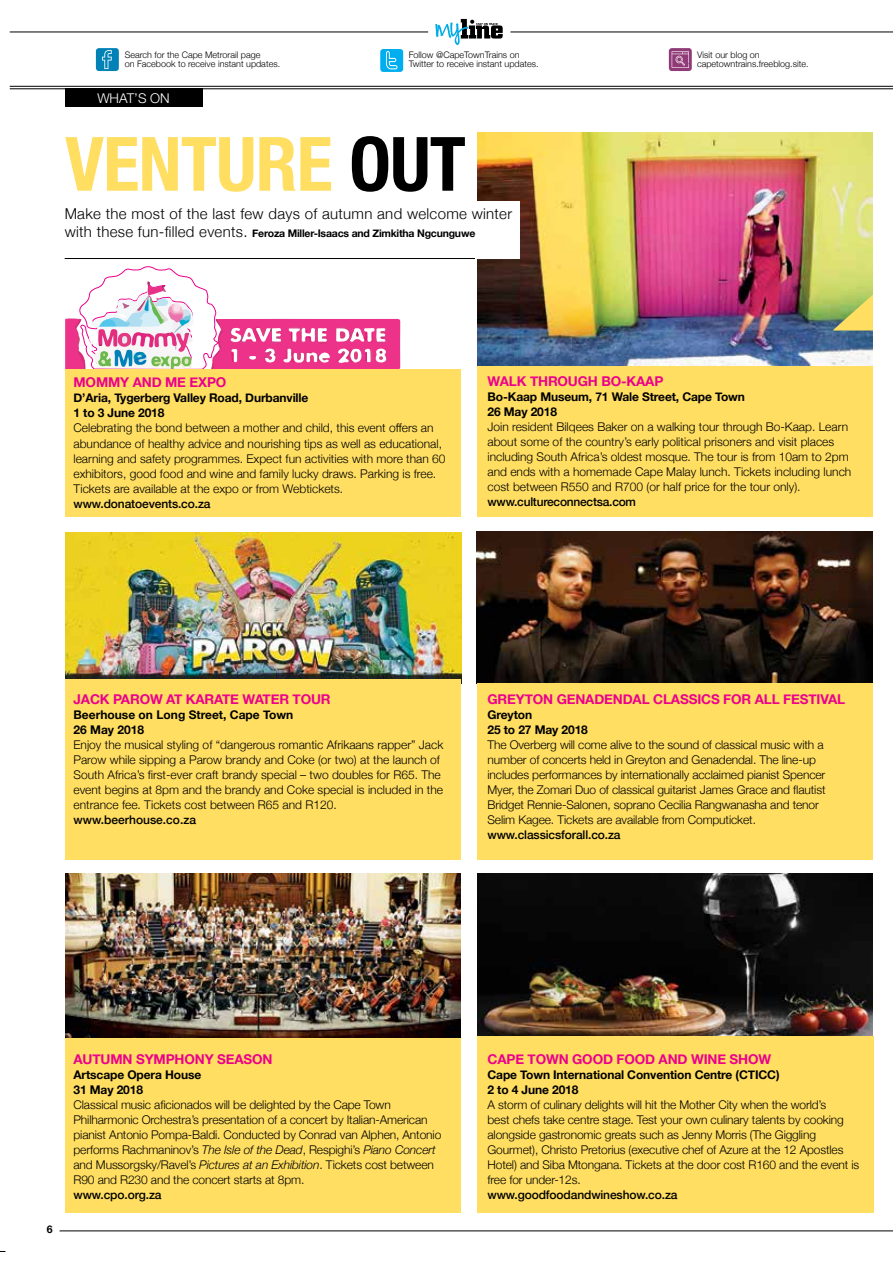
<style>
.page{position:relative;width:893px;height:1263px;background:#fff}
.page>*{position:absolute;margin:0;border:0;box-sizing:border-box;transform-origin:0 0}
.t1{font:700 condensed 75px "Helvetica Neue";letter-spacing:-.01em;color:#ffde62}
.t2{font:300 15px "Helvetica Neue";letter-spacing:.02em;color:#000}
.t3{font:700 13.5px "Helvetica Neue";letter-spacing:-.01em;color:#ec008c}
.t4{font:300 13.5px "Helvetica Neue LT Std";color:#fff}
.t5{font:300 12px/15px "Helvetica Neue";letter-spacing:-.01em;color:#000}
.t6{font:700 12px/15px "Helvetica Neue";letter-spacing:-.01em;color:#000}
.t7{font:500 12px "Helvetica Neue";letter-spacing:-.01em;color:#000}
.t8{font:700 10.5px "Helvetica Neue";letter-spacing:-.02em;color:#000}
.t9{font:300 9px/9px "Helvetica Neue";color:#000}
.s1{color:#000}
.s2{font-weight:300;font-size:15px}
.s3{font-style:italic}
</style>
<div class="page">
<hr style="left:10px;top:32px;width:418px;height:1px;background:#000">
<hr style="left:510px;top:32px;width:383px;height:1px;background:#000">
<hr style="left:10px;top:86px;width:883px;height:1px;background:#000">
<hr style="left:10px;top:89px;width:883px;height:1px;background:#000">
<div style="left:380px;top:49px;width:23px;height:23px;background:#00aeef;border-radius:3px"></div>
<svg style="left:386px;top:51px;width:11px;height:18px"></svg>
<div style="left:96px;top:48px;width:23px;height:23px;background:#0082b7;border-radius:3px"></div>
<svg style="left:102px;top:50px;width:10px;height:19px"></svg>
<div style="left:669px;top:48px;width:23px;height:23px;background:#903a77;border-radius:3px"></div>
<svg style="left:672px;top:51px;width:17px;height:17px"></svg>
<hr style="left:60px;top:1230px;width:833px;height:1px;background:#000">
<svg style="left:435px;top:19px;width:68px;height:26px"></svg>
<img style="left:477px;top:532px;width:396px;height:151px">
<div style="left:65px;top:89px;width:137px;height:18px;background:#000"></div>
<img style="left:477px;top:132px;width:396px;height:234px">
<img style="left:65px;top:533px;width:396px;height:150px">
<img style="left:65px;top:874px;width:395px;height:164px">
<img style="left:477px;top:874px;width:396px;height:162px">
<div style="left:477px;top:366px;width:396px;height:151px;background:#ffde62"></div>
<svg style="left:833px;top:294px;width:40px;height:36px"></svg>
<hr style="left:65px;top:258px;width:412px;height:1px;background:#000">
<div style="left:476px;top:201px;width:44px;height:57px;background:#fff"></div>
<div style="left:65px;top:680px;width:395px;height:180px;background:#ffde62"></div>
<div style="left:477px;top:683px;width:396px;height:177px;background:#ffde62"></div>
<div style="left:65px;top:1038px;width:395px;height:174px;background:#ffde62"></div>
<div style="left:477px;top:1036px;width:396px;height:176px;background:#ffde62"></div>
<svg style="left:65px;top:266px;width:335px;height:103px"></svg>
<div style="left:65px;top:369px;width:395px;height:148px;background:#ffde62"></div>
<p class="t9" style="left:125px;top:50px;width:157px">Search for the Cape Metrorail page<br>on Facebook to receive instant updates.</p>
<p class="t9" style="left:409px;top:50px;width:131px">Follow @CapeTownTrains on<br>Twitter to receive instant updates.</p>
<p class="t9" style="left:697px;top:50px;width:113px">Visit our blog on capetowntrains.freeblog.site.</p>
<p class="t4" style="left:97px;top:89px;width:74px">WHAT’S ON</p>
<h1 class="t1" style="left:65px;top:119px;width:402px">VENTURE <span class="s1">OUT</span></h1>
<p class="t2" style="left:65px;top:202px;width:449px">Make the most of the last few days of autumn and welcome winter</p>
<p class="t8" style="left:65px;top:225px;width:412px"><span class="s2">with these fun-filled events.</span> Feroza Miller-Isaacs and Zimkitha Ngcunguwe</p>
<p class="t3" style="left:74px;top:372px;width:154px">MOMMY AND ME EXPO</p>
<p class="t6" style="left:74px;top:391px;width:236px">D’Aria, Tygerberg Valley Road, Durbanville<br>1 to 3 June 2018</p>
<p class="t5" style="left:74px;top:420px;width:374px">Celebrating the bond between a mother and child, this event offers an abundance of healthy advice and nourishing tips as well as educational, learning and safety programmes. Expect fun activities with more than 60 exhibitors, good food and wine and family lucky draws. Parking is free.<br>Tickets are available at the expo or from Webtickets.</p>
<p class="t7" style="left:74px;top:494px;width:139px">www.donatoevents.co.za</p>
<p class="t3" style="left:487px;top:370px;width:177px">WALK THROUGH BO-KAAP</p>
<p class="t6" style="left:487px;top:389px;width:259px">Bo-Kaap Museum, 71 Wale Street, Cape Town<br>26 May 2018</p>
<p class="t5" style="left:487px;top:418px;width:365px">Join resident Bilqees Baker on a walking tour through Bo-Kaap. Learn about some of the country’s early political prisoners and visit places including South Africa’s oldest mosque. The tour is from 10am to 2pm and ends with a homemade Cape Malay lunch. Tickets including lunch cost between R550 and R700 (or half price for the tour only).</p>
<p class="t7" style="left:487px;top:492px;width:150px">www.cultureconnectsa.com</p>
<p class="t3" style="left:74px;top:688px;width:259px">JACK PAROW AT KARATE WATER TOUR</p>
<p class="t6" style="left:74px;top:707px;width:221px">Beerhouse on Long Street, Cape Town<br>26 May 2018</p>
<p class="t5" style="left:74px;top:736px;width:371px">Enjoy the musical styling of “dangerous romantic Afrikaans rapper” Jack Parow while sipping a Parow brandy and Coke (or two) at the launch of South Africa’s first-ever craft brandy special – two doubles for R65. The event begins at 8pm and the brandy and Coke special is included in the entrance fee. Tickets cost between R65 and R120.</p>
<p class="t7" style="left:74px;top:810px;width:124px">www.beerhouse.co.za</p>
<p class="t3" style="left:487px;top:688px;width:359px">GREYTON GENADENDAL CLASSICS FOR ALL FESTIVAL</p>
<p class="t6" style="left:487px;top:707px;width:102px">Greyton<br>25 to 27 May 2018</p>
<p class="t5" style="left:487px;top:736px;width:340px">The Overberg will come alive to the sound of classical music with a number of concerts held in Greyton and Genadendal. The line-up includes performances by internationally acclaimed pianist Spencer Myer, the Zomari Duo of classical guitarist James Grace and flautist Bridget Rennie-Salonen, soprano Cecilia Rangwanasha and tenor Selim Kagee. Tickets are available from Computicket.</p>
<p class="t7" style="left:487px;top:825px;width:135px">www.classicsforall.co.za</p>
<p class="t8" style="left:47px;top:1221px;width:7px">6</p>
<p class="t3" style="left:74px;top:1048px;width:200px">AUTUMN SYMPHONY SEASON</p>
<p class="t6" style="left:74px;top:1067px;width:129px">Artscape Opera House<br>31 May 2018</p>
<p class="t5" style="left:74px;top:1096px;width:369px">Classical music aficionados will be delighted by the Cape Town Philharmonic Orchestra’s presentation of a concert by Italian-American pianist Antonio Pompa-Baldi. Conducted by Conrad van Alphen, Antonio performs Rachmaninov’s <span class="s3">The Isle of the Dead</span>, Respighi’s <span class="s3">Piano Concert </span>and Mussorgsky/Ravel’s <span class="s3">Pictures at an Exhibition</span>. Tickets cost between R90 and R230 and the concert starts at 8pm.</p>
<p class="t7" style="left:74px;top:1185px;width:90px">www.cpo.org.za</p>
<p class="t3" style="left:487px;top:1048px;width:285px">CAPE TOWN GOOD FOOD AND WINE SHOW</p>
<p class="t6" style="left:487px;top:1067px;width:294px">Cape Town International Convention Centre (CTICC)<br>2 to 4 June 2018</p>
<p class="t5" style="left:487px;top:1096px;width:373px">A storm of culinary delights will hit the Mother City when the world’s<br>best chefs take centre stage. Test your own culinary talents by cooking alongside gastronomic greats such as Jenny Morris (The Giggling Gourmet), Christo Pretorius (executive chef of Azure at the 12 Apostles Hotel) and Siba Mtongana. Tickets at the door cost R160 and the event is free for under-12s.</p>
<p class="t7" style="left:487px;top:1185px;width:192px">www.goodfoodandwineshow.co.za</p>
</div>
